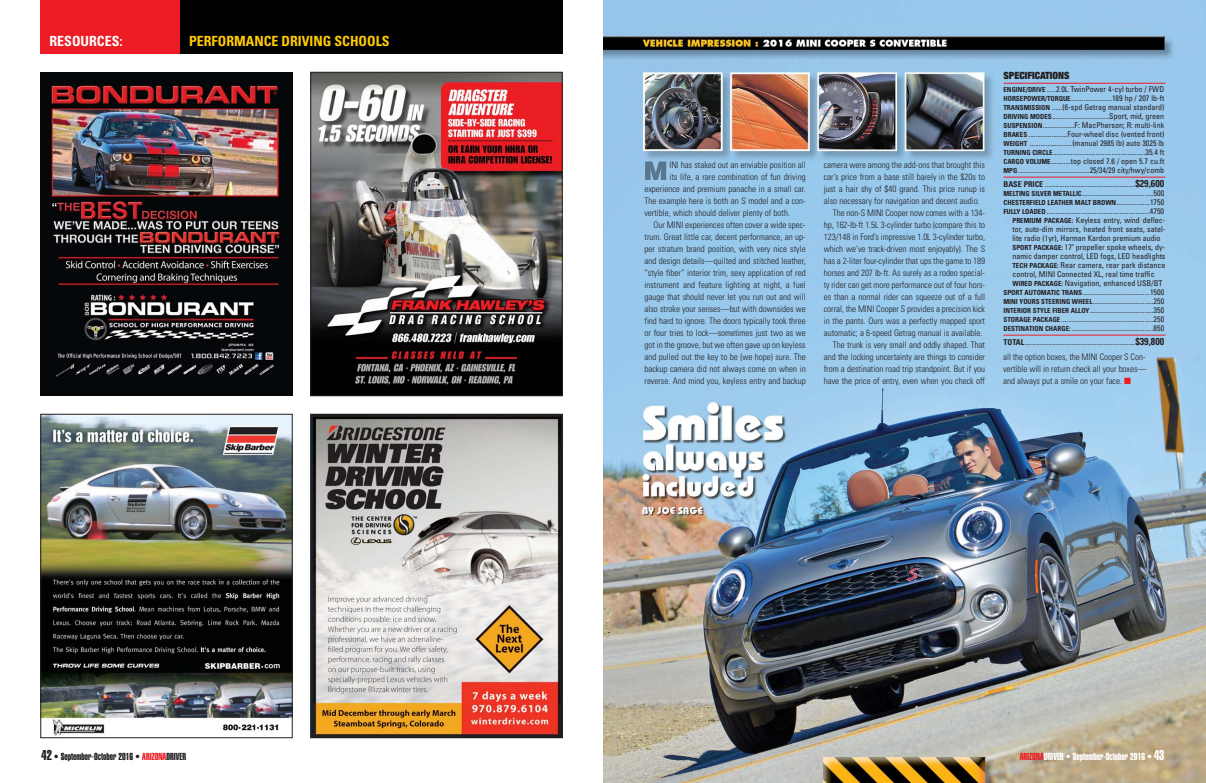
<style>
.page{position:relative;width:1206px;height:783px;background:#fff}
.page>*{position:absolute;margin:0;border:0;box-sizing:border-box;transform-origin:0 0}
.t1{font:700 condensed 14px "Univers";color:#ffcb04}
.t2{font:700 condensed 14px "Univers";color:#fff}
.t3{font:10px "Helvetica Extra Compressed";color:#fff}
.t4{font:10px "Helvetica Extra Compressed";color:#231f20}
.t5{font:900 expanded 10px "Helvetica Neue";color:#231f20}
.t6{font:300 condensed 9px/12px "Univers";color:#231f20;text-align:justify}
.t7{font:condensed 8px/9px "Univers";color:#231f20;text-align:justify}
.t8{font:700 condensed 7px "Univers";color:#231f20}
.s1{font-size:14px}
.s2{color:#ed1c24}
.s3{font-weight:700;font-size:7px}
.s4{font-weight:700}
.s5{font-weight:700;font-size:10px}
.s6{font-weight:400;font-size:8px}
</style>
<div class="page">
<img style="left:603px;top:0;width:603px;height:783px">
<img style="left:645px;top:162px;width:21px;height:18px">
<hr style="left:1004px;top:83px;width:162px;height:1px;background:#ed1c24">
<hr style="left:1004px;top:177px;width:162px;height:1px;background:#ed1c24">
<hr style="left:1004px;top:335px;width:162px;height:1px;background:#ed1c24">
<img style="left:40px;top:72px;width:252px;height:324px">
<img style="left:312px;top:416px;width:248px;height:320px">
<div style="left:310px;top:414px;width:252px;height:324px;border:1px solid #231f20"></div>
<img style="left:42px;top:416px;width:248px;height:320px">
<div style="left:40px;top:414px;width:252px;height:324px;border:1px solid #231f20"></div>
<img style="left:312px;top:74px;width:248px;height:320px">
<div style="left:310px;top:72px;width:252px;height:324px;border:1px solid #231f20"></div>
<div style="left:41px;top:0;width:521px;height:54px;background:#010000"></div>
<div style="left:41px;top:0;width:139px;height:54px;background:#ed1c24"></div>
<h1 class="t2" style="left:50px;top:36px;width:75px">RESOURCES:</h1>
<h1 class="t1" style="left:189px;top:36px;width:202px">PERFORMANCE DRIVING SCHOOLS</h1>
<p class="t4" style="left:41px;top:753px;width:146px"><span class="s1">42</span> • September-October 2016 • <span class="s2">ARIZONA</span>DRIVER</p>
<p class="t6" style="left:669px;top:160px;width:138px">INI has staked out an enviable position all</p>
<p class="t6" style="left:669px;top:172px;width:138px">its life, a rare combination of fun driving</p>
<p class="t6" style="left:644px;top:184px;width:163px">experience and premium panache in a small car.</p>
<p class="t6" style="left:644px;top:196px;width:163px">The example here is both an S model and a con-</p>
<p class="t6" style="left:644px;top:208px;width:147px">vertible, which should deliver plenty of both.</p>
<p class="t6" style="left:653px;top:220px;width:154px">Our MINI experiences often cover a wide spec-</p>
<p class="t6" style="left:644px;top:232px;width:163px">trum. Great little car, decent performance, an up -</p>
<p class="t6" style="left:644px;top:244px;width:163px">per stratum brand position, with very nice style</p>
<p class="t6" style="left:644px;top:256px;width:163px">and design details—quilted and stitched leather,</p>
<p class="t6" style="left:644px;top:268px;width:163px">“style fiber” interior trim, sexy application of red</p>
<p class="t6" style="left:644px;top:280px;width:163px">instrument and feature lighting at night, a fuel</p>
<p class="t6" style="left:644px;top:292px;width:163px">gauge that should never let you run out and will</p>
<p class="t6" style="left:644px;top:304px;width:163px">also stroke your senses—but with downsides we</p>
<p class="t6" style="left:644px;top:316px;width:163px">find hard to ignore. The doors typically took three</p>
<p class="t6" style="left:644px;top:328px;width:163px">or four tries to lock—sometimes just two as we</p>
<p class="t6" style="left:644px;top:340px;width:163px">got in the groove, but we often gave up on keyless</p>
<p class="t6" style="left:644px;top:352px;width:163px">and pulled out the key to be (we hope) sure. The</p>
<p class="t6" style="left:644px;top:364px;width:163px">backup camera did not always come on when in</p>
<p class="t6" style="left:644px;top:376px;width:163px">reverse. And mind you, keyless entry and back up</p>
<p class="t6" style="left:824px;top:160px;width:163px">camera were among the add-ons that brought this</p>
<p class="t6" style="left:824px;top:172px;width:163px">car’s price from a base still barely in the $20s to</p>
<p class="t6" style="left:824px;top:184px;width:163px">just a hair shy of $40 grand. This price runup is</p>
<p class="t6" style="left:824px;top:196px;width:158px">also necessary for navigation and decent audio.</p>
<p class="t6" style="left:833px;top:208px;width:154px">The non-S MINI Cooper now comes with a 134-</p>
<p class="t6" style="left:824px;top:220px;width:163px">hp, 162-lb-ft 1.5L 3-cylinder turbo (com pare this to</p>
<p class="t6" style="left:824px;top:232px;width:163px">123/148 in Ford’s impressive 1.0L 3-cylinder turbo,</p>
<p class="t6" style="left:824px;top:244px;width:163px">which we’ve track-driven most enjoyably). The S</p>
<p class="t6" style="left:824px;top:256px;width:163px">has a 2-liter four-cylinder that ups the game to 189</p>
<p class="t6" style="left:824px;top:268px;width:163px">horses and 207 lb-ft. As surely as a rodeo special-</p>
<p class="t6" style="left:824px;top:280px;width:163px">ty rider can get more performance out of four hors-</p>
<p class="t6" style="left:824px;top:292px;width:163px">es than a normal rider can squeeze out of a full</p>
<p class="t6" style="left:824px;top:304px;width:163px">corral, the MINI Cooper S provides a precision kick</p>
<p class="t6" style="left:824px;top:316px;width:163px">in the pants. Ours was a perfectly mapped sport</p>
<p class="t6" style="left:824px;top:328px;width:160px">au tomatic; a 6-speed Getrag manual is available.</p>
<p class="t6" style="left:833px;top:340px;width:154px">The trunk is very small and oddly shaped. That</p>
<p class="t6" style="left:824px;top:352px;width:163px">and the locking uncertainty are things to consider</p>
<p class="t6" style="left:824px;top:364px;width:163px">from a destination road trip standpoint. But if you</p>
<p class="t6" style="left:824px;top:376px;width:163px">have the price of entry, even when you check off</p>
<p class="t5" style="left:1003px;top:72px;width:67px">SPECIFICATIONS</p>
<p class="t7" style="left:1003px;top:86px;width:162px"><span class="s3">ENGINE/DRIVE</span> .....2.0L TwinPower 4-cyl turbo / FWD <span class="s3">HORSEPOWER/TORQUE</span>.......................189 hp / 207 lb-ft <span class="s3">TRANSMISSION</span> ......(6-spd Getrag manual standard)<br><span class="s3">DRIVING MODES</span>................................Sport, mid, green <span class="s3">SUSPENSION</span>..................F: MacPherson; R: multi-link <span class="s3">BRAKES</span> ......................Four-wheel disc (vented front)<br><span class="s3">WEIGHT</span> ........................(manual 2985 lb) auto 3025 lb <span class="s3">TURNING CIRCLE</span>....................................................35.4 ft <span class="s3">CARGO VOLUME</span>...........top closed 7.6 / open 5.7 cu.ft <span class="s3">MPG</span> ........................................25/34/29 city/hwy/comb</p>
<p class="t7" style="left:1003px;top:181px;width:162px"><span class="s4">BASE PRICE</span> ...................................................<span class="s5">$29,600<br></span><span class="s3">MELTING SILVER METALLIC</span>........................................500</p>
<p class="t8" style="left:1003px;top:200px;width:162px">CHESTERFIELD LEATHER MALT BROWN<span class="s6">...................1750</span></p>
<p class="t7" style="left:1003px;top:208px;width:162px"><span class="s3">FULLY LOADED</span> ..........................................................4750</p>
<p class="t7" style="left:1012px;top:217px;width:154px"><span class="s3">PREMIUM PACKAGE:</span> Keyless entry, wind deflec-</p>
<p class="t7" style="left:1012px;top:226px;width:154px">tor, auto-dim mirrors, heated front seats, satel-</p>
<p class="t7" style="left:1012px;top:235px;width:150px">lite radio (1yr), Harman Kardon premium audio</p>
<p class="t7" style="left:1012px;top:244px;width:154px"><span class="s3">SPORT PACKAGE:</span> 17" pro pel ler spoke wheels, dy -</p>
<p class="t7" style="left:1013px;top:253px;width:155px">namic damper control, LED fogs, LED headlights</p>
<p class="t7" style="left:1012px;top:262px;width:154px"><span class="s3">TECH PACKAGE:</span> Rear camera, rear park distance</p>
<p class="t7" style="left:1012px;top:271px;width:144px">control, MINI Connected XL, real time traffic</p>
<p class="t7" style="left:1012px;top:280px;width:152px"><span class="s3">WIRED PACKAGE:</span> Navigation, enhanced USB/BT</p>
<p class="t7" style="left:1003px;top:289px;width:162px"><span class="s3">SPORT AUTOMATIC TRANS</span>......................................1500</p>
<p class="t7" style="left:1003px;top:298px;width:162px"><span class="s3">MINI YOURS STEERING WHEEL</span>..................................250</p>
<p class="t7" style="left:1003px;top:307px;width:162px"><span class="s3">INTERIOR STYLE FIBER ALLOY</span>....................................350</p>
<p class="t7" style="left:1003px;top:316px;width:162px"><span class="s3">STORAGE PACKAGE</span>....................................................250</p>
<p class="t7" style="left:1003px;top:325px;width:162px"><span class="s3">DESTINATION CHARGE:</span> ..............................................850</p>
<p class="t7" style="left:1003px;top:339px;width:162px"><span class="s4">TOTAL</span> ..............................................................<span class="s5">$39,800</span></p>
<p class="t6" style="left:1003px;top:352px;width:145px">all the option boxes, the MINI Coo per S Con - vertible will in return check all your boxes— and always put a smile on your face. <span class="s2">■</span></p>
<p class="t3" style="left:1020px;top:753px;width:146px"><span class="s2">ARIZONA</span>DRIVER • September-October 2016 • <span class="s1">43</span></p>
</div>
